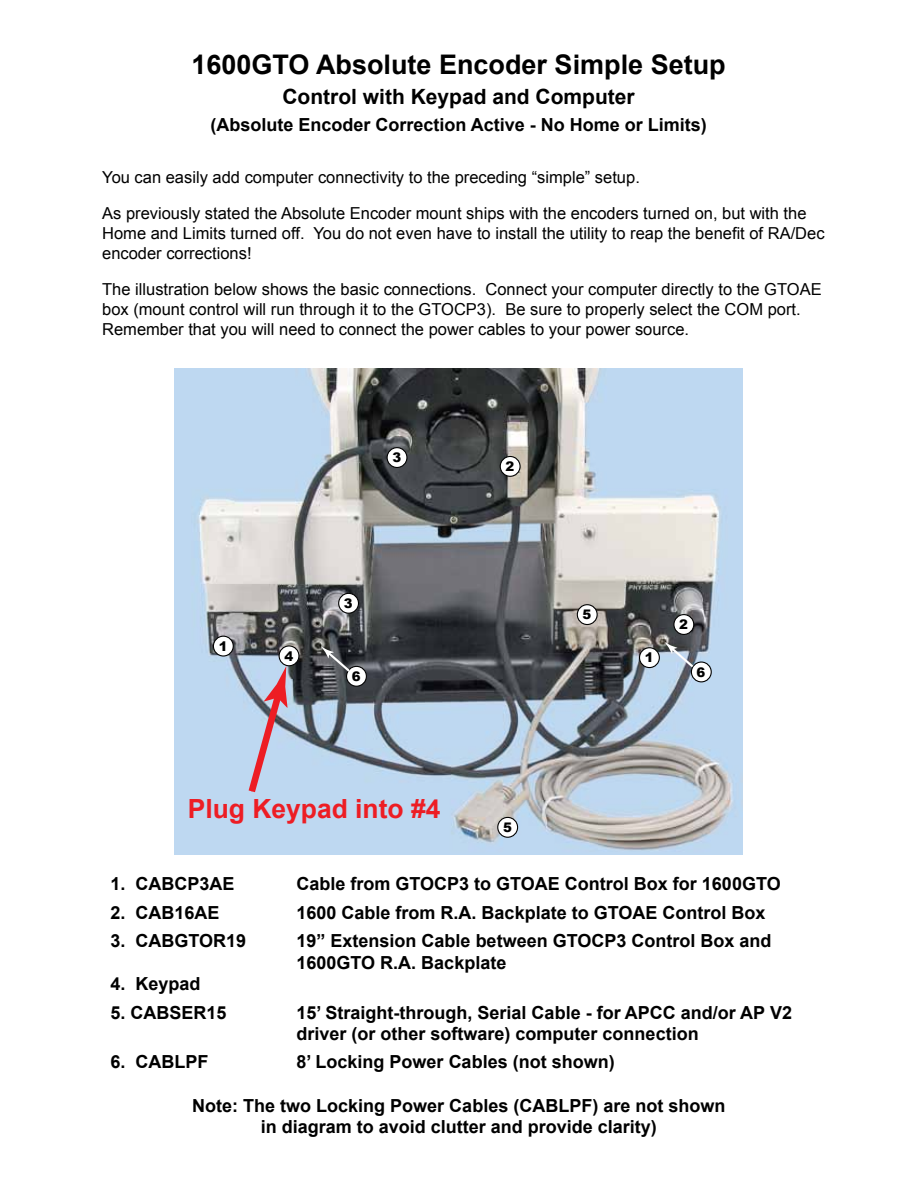
<style>
.page{position:relative;width:918px;height:1188px;background:#fff}
.page>*{position:absolute;margin:0;border:0;box-sizing:border-box;transform-origin:0 0}
.t1{font:700 27px "Arial";color:#000}
.t2{font:700 26.4px "Arial";color:#ed1d24}
.t3{font:700 21px "Arial";color:#000}
.t4{font:700 18px/21.6px "Arial";color:#000}
.t5{font:16.5px/19.8px "Arial";color:#000}
.t6{font:900 13.2px "Arial";color:#000}
</style>
<div class="page">
<img style="left:175px;top:368px;width:567px;height:486px">
<div style="left:213px;top:636px;width:20px;height:20px;background:#fff;border-radius:50%"></div>
<div style="left:213px;top:636px;width:21px;height:21px;border:1px solid #000;border-radius:50%"></div>
<div style="left:498px;top:817px;width:20px;height:20px;background:#fff;border-radius:50%"></div>
<div style="left:497px;top:817px;width:21px;height:21px;border:1px solid #000;border-radius:50%"></div>
<div style="left:500px;top:456px;width:20px;height:20px;background:#fff;border-radius:50%"></div>
<div style="left:500px;top:456px;width:21px;height:21px;border:1px solid #000;border-radius:50%"></div>
<div style="left:674px;top:615px;width:20px;height:19px;background:#fff;border-radius:50%"></div>
<div style="left:673px;top:614px;width:21px;height:21px;border:1px solid #000;border-radius:50%"></div>
<div style="left:339px;top:593px;width:19px;height:20px;background:#fff;border-radius:50%"></div>
<div style="left:338px;top:593px;width:21px;height:21px;border:1px solid #000;border-radius:50%"></div>
<div style="left:387px;top:448px;width:20px;height:19px;background:#fff;border-radius:50%"></div>
<div style="left:387px;top:447px;width:20px;height:21px;border:1px solid #000;border-radius:50%"></div>
<div style="left:577px;top:605px;width:20px;height:20px;background:#fff;border-radius:50%"></div>
<div style="left:577px;top:604px;width:21px;height:21px;border:1px solid #000;border-radius:50%"></div>
<div style="left:279px;top:646px;width:20px;height:20px;background:#fff;border-radius:50%"></div>
<div style="left:279px;top:645px;width:20px;height:21px;border:1px solid #000;border-radius:50%"></div>
<div style="left:691px;top:662px;width:20px;height:20px;background:#fff;border-radius:50%"></div>
<div style="left:691px;top:662px;width:21px;height:20px;border:1px solid #000;border-radius:50%"></div>
<div style="left:640px;top:648px;width:19px;height:20px;background:#fff;border-radius:50%"></div>
<div style="left:639px;top:647px;width:21px;height:21px;border:1px solid #000;border-radius:50%"></div>
<div style="left:347px;top:666px;width:19px;height:20px;background:#fff;border-radius:50%"></div>
<div style="left:346px;top:666px;width:21px;height:21px;border:1px solid #000;border-radius:50%"></div>
<svg style="left:321px;top:647px;width:31px;height:27px"></svg>
<svg style="left:665px;top:642px;width:31px;height:28px"></svg>
<svg style="left:244px;top:666px;width:44px;height:133px;background:#bdafc3"></svg>
<h1 class="t1" style="left:192px;top:46px;width:536px">1600GTO Absolute Encoder Simple Setup</h1>
<p class="t3" style="left:282px;top:83px;width:354px">Control with Keypad and Computer</p>
<p class="t4" style="left:210px;top:115px;width:498px">(Absolute Encoder Correction Active - No Home or Limits)</p>
<p class="t5" style="left:102px;top:160px;width:706px;line-height:36px">You can easily add computer connectivity to the preceding “simple” setup.<br>As previously stated the Absolute Encoder mount ships with the encoders turned on, but with the</p>
<p class="t5" style="left:102px;top:224px;width:724px">Home and Limits turned off. You do not even have to install the utility to reap the benefit of RA/Dec encoder corrections!</p>
<p class="t5" style="left:102px;top:280px;width:721px">The illustration below shows the basic connections. Connect your computer directly to the GTOAE box (mount control will run through it to the GTOCP3). Be sure to properly select the COM port.<br>Remember that you will need to connect the power cables to your power source.</p>
<p class="t6" style="left:219px;top:636px;width:10px">1</p>
<p class="t6" style="left:392px;top:448px;width:10px">3</p>
<p class="t6" style="left:284px;top:646px;width:10px">4</p>
<p class="t6" style="left:344px;top:594px;width:10px">3</p>
<p class="t6" style="left:352px;top:667px;width:10px">6</p>
<h2 class="t2" style="left:188px;top:791px;width:254px">Plug Keypad into #4</h2>
<p class="t6" style="left:505px;top:457px;width:10px">2</p>
<p class="t6" style="left:503px;top:818px;width:10px">5</p>
<p class="t6" style="left:583px;top:605px;width:10px">5</p>
<p class="t6" style="left:645px;top:648px;width:10px">1</p>
<p class="t6" style="left:679px;top:615px;width:10px">2</p>
<p class="t6" style="left:697px;top:662px;width:10px">6</p>
<p class="t4" style="left:111px;top:874px;width:126px">1. CABCP3AE</p>
<p class="t4" style="left:297px;top:874px;width:486px">Cable from GTOCP3 to GTOAE Control Box for 1600GTO</p>
<p class="t4" style="left:111px;top:902px;width:111px">2. CAB16AE</p>
<p class="t4" style="left:297px;top:902px;width:470px">1600 Cable from R.A. Backplate to GTOAE Control Box</p>
<p class="t4" style="left:111px;top:930px;width:137px">3. CABGTOR19</p>
<p class="t4" style="left:297px;top:930px;width:476px">19” Extension Cable between GTOCP3 Control Box and<br>1600GTO R.A. Backplate</p>
<p class="t4" style="left:111px;top:974px;width:92px">4. Keypad</p>
<p class="t4" style="left:111px;top:1002px;width:118px">5. CABSER15</p>
<p class="t4" style="left:297px;top:1002px;width:497px">15’ Straight-through, Serial Cable - for APCC and/or AP V2 driver (or other software) computer connection</p>
<p class="t4" style="left:111px;top:1052px;width:100px">6. CABLPF</p>
<p class="t4" style="left:297px;top:1052px;width:320px">8’ Locking Power Cables (not shown)</p>
<p class="t4" style="left:192px;top:1095px;width:535px;text-align:center">Note: The two Locking Power Cables (CABLPF) are not shown in diagram to avoid clutter and provide clarity)</p>
</div>
